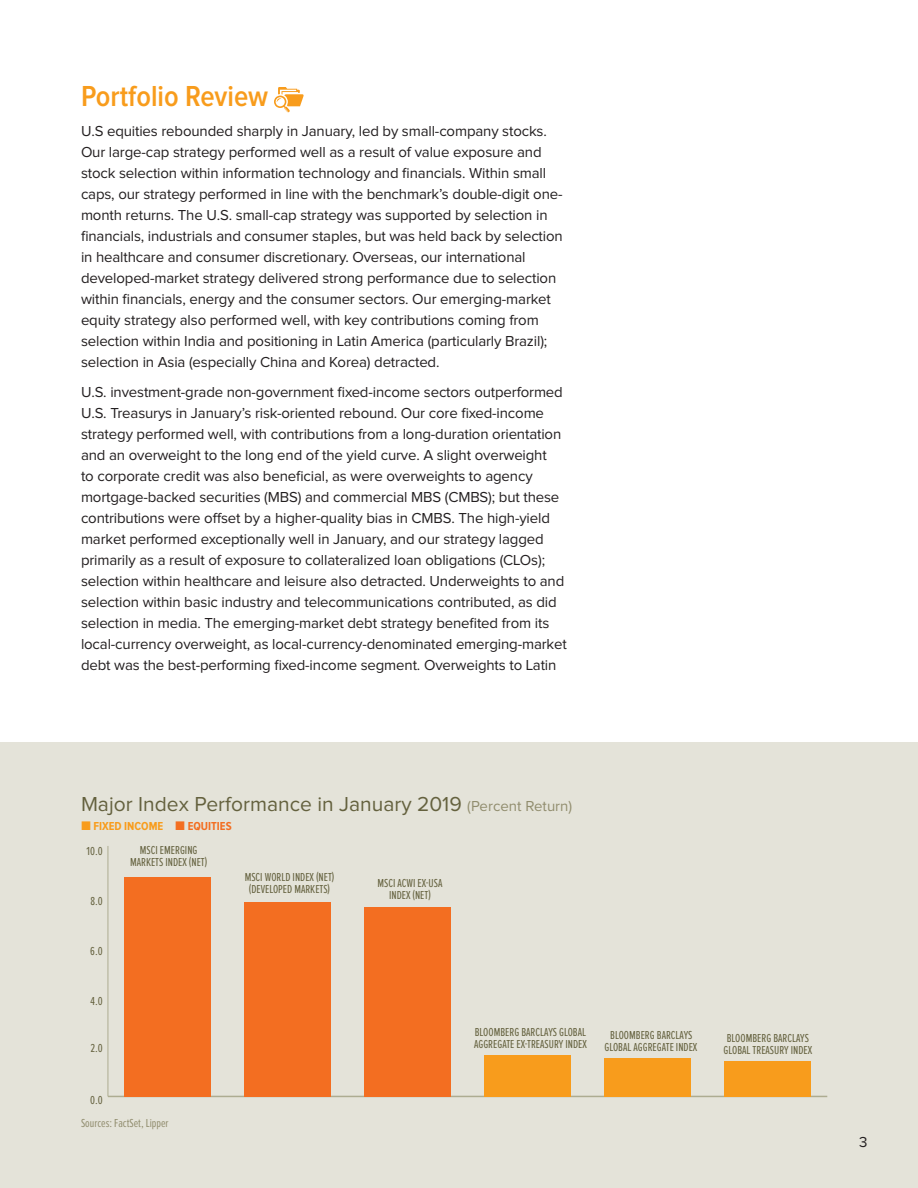
<style>
.page{position:relative;width:918px;height:1188px;background:#fff}
.page>*{position:absolute;margin:0;border:0;box-sizing:border-box;transform-origin:0 0}
.Head_body{font:600 30px "Proxima Nova Cond";color:#f89c1c}
.Head_sidebar{font:21px "Proxima Nova";color:#64613e}
.Body_Copy__10pt__R{font:15px/21px "Proxima Nova";letter-spacing:-.01em;color:#231f20}
.t1{font:12px/12px "Proxima Nova Ex Cn";color:#64613e;text-align:center}
.source{font:12px "Proxima Nova Ex Cn";color:#918d6e}
.Head_sidebar-2{font:700 12px "Proxima Nova Cond";color:#f89c1c}
.s1{font-size:15px;color:#918d6e}
.s2{font-size:15px}
.s3{font-size:15px;color:#f36e21}
.s4{color:#f36e21}
</style>
<div class="page">
<div style="left:0;top:742px;width:918px;height:446px;background:#e4e3d9"></div>
<svg style="left:274px;top:87px;width:30px;height:25px"></svg>
<hr style="left:108px;top:1096px;width:719px;height:1px;background:#adac91">
<hr style="left:108px;top:846px;width:1px;height:250px;background:#adac91">
<div style="left:125px;top:877px;width:86px;height:219px;background:#f36e21"></div>
<div style="left:245px;top:902px;width:86px;height:194px;background:#f36e21"></div>
<div style="left:365px;top:907px;width:86px;height:189px;background:#f36e21"></div>
<div style="left:484px;top:1055px;width:87px;height:41px;background:#f89c1c"></div>
<div style="left:604px;top:1058px;width:87px;height:38px;background:#f89c1c"></div>
<div style="left:724px;top:1061px;width:87px;height:35px;background:#f89c1c"></div>
<p class="Head_body" style="left:81px;top:80px;width:189px">Portfolio Review</p>
<p class="Body_Copy__10pt__R" style="left:81px;top:121px;width:483px">U.S equities rebounded sharply in January, led by small-company stocks.<br>Our large-cap strategy performed well as a result of value exposure and stock selection within information technology and financials. Within small caps, our strategy performed in line with the benchmark’s double-digit one&shy;month returns. The U.S. small-cap strategy was supported by selection in financials, industrials and consumer staples, but was held back by selection in healthcare and consumer discretionary. Overseas, our international developed-market strategy delivered strong performance due to selection within financials, energy and the consumer sectors. Our emerging-market equity strategy also performed well, with key contributions coming from selection within India and positioning in Latin America (particularly Brazil); selection in Asia (especially China and Korea) detracted.</p>
<p class="Body_Copy__10pt__R" style="left:81px;top:382px;width:487px">U.S. investment-grade non-government fixed-income sectors outperformed U.S. Treasurys in January’s risk-oriented rebound. Our core fixed-income strategy performed well, with contributions from a long-duration orientation and an overweight to the long end of the yield curve. A slight overweight<br>to corporate credit was also beneficial, as were overweights to agency mortgage-backed securities (MBS) and commercial MBS (CMBS); but these contributions were offset by a higher-quality bias in CMBS. The high-yield market performed exceptionally well in January, and our strategy lagged primarily as a result of exposure to collateralized loan obligations (CLOs); selection within healthcare and leisure also detracted. Underweights to and selection within basic industry and telecommunications contributed, as did selection in media. The emerging-market debt strategy benefited from its local-currency overweight, as local-currency-denominated emerging-market debt was the best-performing fixed-income segment. Overweights to Latin</p>
<p class="Head_sidebar" style="left:81px;top:794px;width:493px">Major Index Performance in January 2019 <span class="s1">(Percent Return)</span></p>
<p class="Head_sidebar-2" style="left:81px;top:820px;width:152px"><span class="s2">■</span> FIXED INCOME <span class="s3">■</span> <span class="s4">EQUITIES</span></p>
<p class="t1" style="left:87px;top:845px;width:18px">10.0</p>
<p class="t1" style="left:90px;top:895px;width:14px">8.0</p>
<p class="t1" style="left:90px;top:945px;width:14px">6.0</p>
<p class="t1" style="left:91px;top:995px;width:14px">4.0</p>
<p class="t1" style="left:90px;top:1042px;width:14px">2.0</p>
<p class="t1" style="left:90px;top:1094px;width:14px">0.0</p>
<p class="t1" style="left:130px;top:844px;width:79px">MSCI EMERGING<br>MARKETS INDEX (NET)</p>
<p class="source" style="left:81px;top:1116px;width:89px">Sources: FactSet, Lipper</p>
<p class="t1" style="left:245px;top:871px;width:91px">MSCI WORLD INDEX (NET) (DEVELOPED MARKETS)</p>
<p class="t1" style="left:378px;top:877px;width:66px">MSCI ACWI EX-USA<br>INDEX (NET)</p>
<p class="t1" style="left:474px;top:1026px;width:114px;text-align:left">BLOOMBERG BARCLAYS GLOBAL<br>AGGREGATE EX-TREASURY INDEX</p>
<p class="t1" style="left:604px;top:1030px;width:94px">BLOOMBERG BARCLAYS<br>GLOBAL AGGREGATE INDEX</p>
<p class="t1" style="left:724px;top:1033px;width:90px;text-align:left">BLOOMBERG BARCLAYS<br>GLOBAL TREASURY INDEX</p>
<p class="Body_Copy__10pt__R" style="left:859px;top:1132px;width:10px">3</p>
</div>
